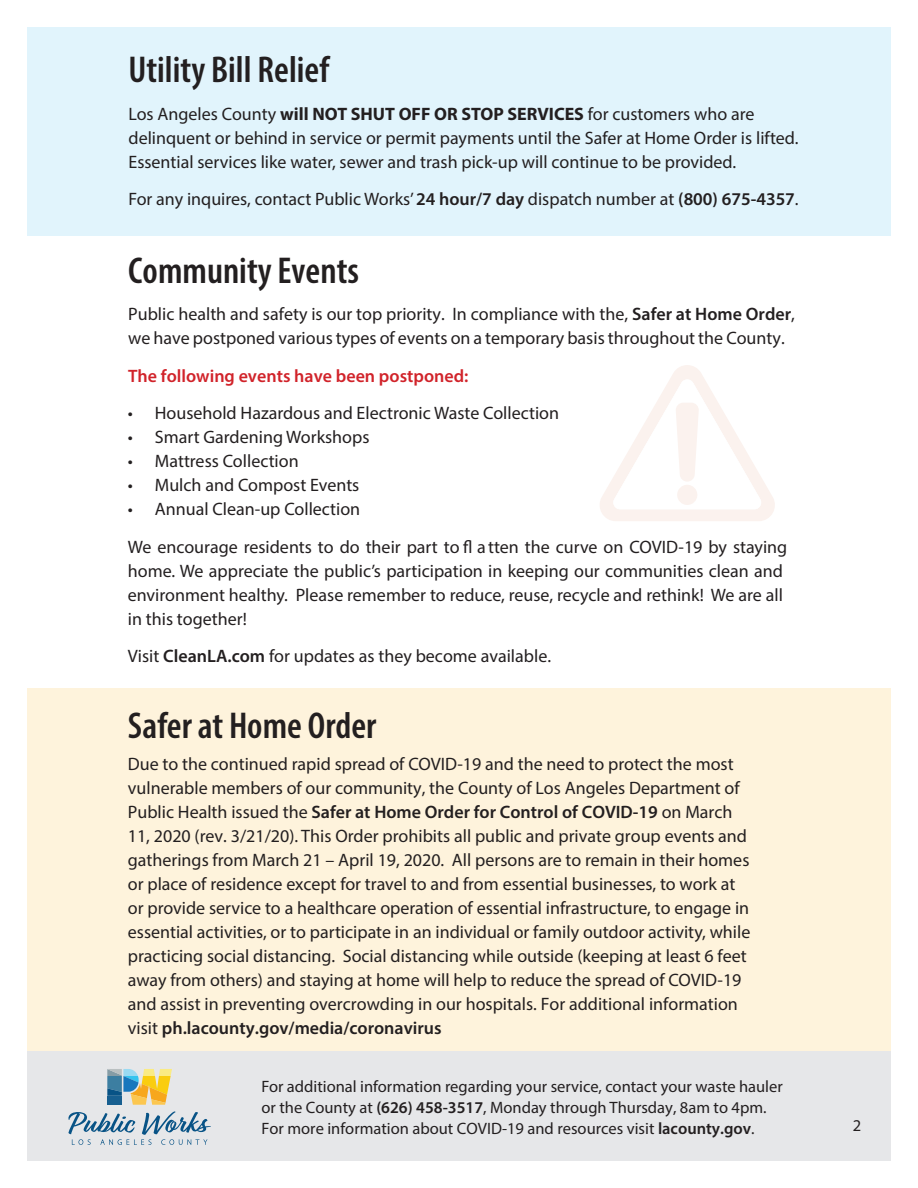
<style>
.page{position:relative;width:918px;height:1188px;background:#fff}
.page>*{position:absolute;margin:0;border:0;box-sizing:border-box;transform-origin:0 0}
.t1{font:600 condensed 37.5px "Myriad Pro";color:#231f20}
.t2{font:18px/24px "Myriad Pro";color:#231f20}
.t3{font:600 18px "Myriad Pro";color:#d1232a}
.t4{font:16.5px/21px "Myriad Pro";color:#231f20}
.s1{font-weight:700}
.s2{font-weight:600}
</style>
<div class="page">
<div style="left:27px;top:27px;width:864px;height:208px;background:#e1f4fc"></div>
<div style="left:27px;top:688px;width:864px;height:364px;background:#fef3dc"></div>
<div style="left:27px;top:1052px;width:864px;height:109px;background:#e6e7e9"></div>
<svg style="left:68px;top:1111px;width:143px;height:34px"></svg>
<svg style="left:107px;top:1069px;width:65px;height:36px"></svg>
<div style="left:107px;top:1096px;width:15px;height:9px;background:#175f90"></div>
<svg style="left:600px;top:365px;width:175px;height:156px"></svg>
<div style="left:677px;top:485px;width:20px;height:20px;background:#fbf2ee;border-radius:50%"></div>
<h1 class="t1" style="left:129px;top:47px;width:202px">Utility Bill Relief</h1>
<p class="t2" style="left:129px;top:101px;width:672px">Los Angeles County <span class="s1">will NOT SHUT OFF OR STOP SERVICES</span> for customers who are delinquent or behind in service or permit payments until the Safer at Home Order is lifted.<br>Essential services like water, sewer and trash pick-up will continue to be provided.</p>
<p class="t2" style="left:129px;top:187px;width:672px">For any inquires, contact Public Works’ <span class="s2">24 hour/7 day</span> dispatch number at <span class="s2">(800) 675-4357</span>.</p>
<h1 class="t1" style="left:128px;top:247px;width:232px">Community Events</h1>
<p class="t2" style="left:128px;top:302px;width:668px">Public health and safety is our top priority. In compliance with the, <span class="s2">Safer at Home Order</span>, we have postponed various types of events on a temporary basis throughout the County.</p>
<p class="t3" style="left:128px;top:364px;width:342px">The following events have been postponed:</p>
<p class="t2" style="left:128px;top:401px;width:433px">• Household Hazardous and Electronic Waste Collection</p>
<p class="t2" style="left:128px;top:425px;width:243px">• Smart Gardening Workshops</p>
<p class="t2" style="left:128px;top:449px;width:172px">• Mattress Collection</p>
<p class="t2" style="left:128px;top:473px;width:233px">• Mulch and Compost Events</p>
<p class="t2" style="left:128px;top:490px;width:661px;line-height:37.5px">• Annual Clean-up Collection<br>We encourage residents to do their part to a tten the curve on COVID-19 by staying</p>
<p class="t2" style="left:128px;top:558px;width:657px;text-align:justify">home. We appreciate the public’s participation in keeping our communities clean and environment healthy. Please remember to reduce, reuse, recycle and rethink! We are all in this together!</p>
<p class="t2" style="left:128px;top:644px;width:425px">Visit <span class="s2">CleanLA.com</span> for updates as they become available.</p>
<h1 class="t1" style="left:128px;top:702px;width:250px">Safer at Home Order</h1>
<p class="t2" style="left:128px;top:752px;width:624px">Due to the continued rapid spread of COVID-19 and the need to protect the most vulnerable members of our community, the County of Los Angeles Department of Public Health issued the <span class="s2">Safer at Home Order for Control of COVID-19</span> on March 11, 2020 (rev. 3/21/20). This Order prohibits all public and private group events and gatherings from March 21 – April 19, 2020. All persons are to remain in their homes or place of residence except for travel to and from essential businesses, to work at or provide service to a healthcare operation of essential infrastructure, to engage in essential activities, or to participate in an individual or family outdoor activity, while practicing social distancing. Social distancing while outside (keeping at least 6 feet away from others) and staying at home will help to reduce the spread of COVID-19 and assist in preventing overcrowding in our hospitals. For additional information visit <span class="s2">ph.lacounty.gov/media/coronavirus</span></p>
<p class="t4" style="left:261px;top:1076px;width:523px">For additional information regarding your service, contact your waste hauler or the County at <span class="s2">(626) 458-3517</span>, Monday through Thursday, 8am to 4pm.<br>For more information about COVID-19 and resources visit <span class="s2">lacounty.gov</span>.</p>
<p class="t4" style="left:853px;top:1115px;width:10px">2</p>
</div>
